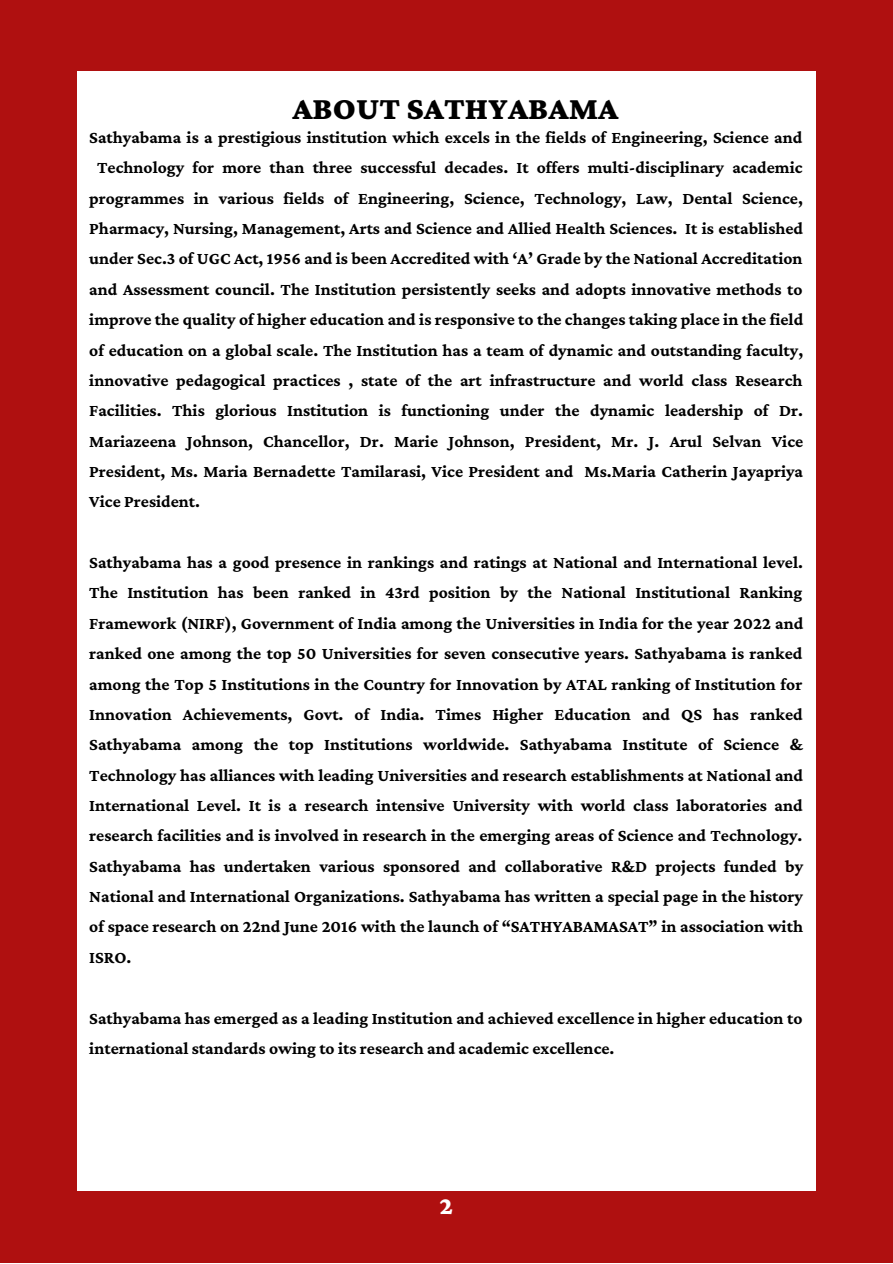
<style>
.page{position:relative;width:893px;height:1264px;background:#fff}
.page>*{position:absolute;margin:0;border:0;box-sizing:border-box;transform-origin:0 0}
.t1{font:900 32.7px "Crimson Pro";color:#000}
.t2{font:900 25.35px "Crimson Pro";color:#fff}
.t3{font:700 17.4px/30.3px "Crimson Pro";color:#000;text-align:justify}
</style>
<div class="page">
<div style="left:0;top:0;width:892px;height:1262px;background:#af1010"></div>
<div style="left:77px;top:71px;width:738px;height:1119px;background:#fff"></div>
<h1 class="t1" style="left:292px;top:89px;width:327px">ABOUT SATHYABAMA</h1>
<p class="t3" style="left:89px;top:122px;width:714px">Sathyabama is a prestigious institution which excels in the fields of Engineering, Science and</p>
<p class="t3" style="left:97px;top:152px;width:707px">Technology for more than three successful decades. It offers multi-disciplinary academic</p>
<p class="t3" style="left:89px;top:183px;width:715px">programmes in various fields of Engineering, Science, Technology, Law, Dental Science,</p>
<p class="t3" style="left:89px;top:213px;width:715px">Pharmacy, Nursing, Management, Arts and Science and Allied Health Sciences. It is established</p>
<p class="t3" style="left:89px;top:243px;width:714px">under Sec.3 of UGC Act, 1956 and is been Accredited with ‘A’ Grade by the National Accreditation</p>
<p class="t3" style="left:89px;top:274px;width:714px">and Assessment council. The Institution persistently seeks and adopts innovative methods to</p>
<p class="t3" style="left:89px;top:304px;width:715px">improve the quality of higher education and is responsive to the changes taking place in the field</p>
<p class="t3" style="left:89px;top:334px;width:715px">of education on a global scale. The Institution has a team of dynamic and outstanding faculty,</p>
<p class="t3" style="left:89px;top:365px;width:714px">innovative pedagogical practices , state of the art infrastructure and world class Research</p>
<p class="t3" style="left:89px;top:395px;width:715px">Facilities. This glorious Institution is functioning under the dynamic leadership of Dr.</p>
<p class="t3" style="left:89px;top:425px;width:715px">Mariazeena Johnson, Chancellor, Dr. Marie Johnson, President, Mr. J. Arul Selvan Vice</p>
<p class="t3" style="left:89px;top:456px;width:715px">President, Ms. Maria Bernadette Tamilarasi, Vice President and Ms.Maria Catherin Jayapriya</p>
<p class="t3" style="left:89px;top:486px;width:112px">Vice President.</p>
<p class="t3" style="left:89px;top:547px;width:715px">Sathyabama has a good presence in rankings and ratings at National and International level.<br>The Institution has been ranked in 43rd position by the National Institutional Ranking Framework (NIRF), Government of India among the Universities in India for the year 2022 and ranked one among the top 50 Universities for seven consecutive years. Sathyabama is ranked among the Top 5 Institutions in the Country for Innovation by ATAL ranking of Institution for Innovation Achievements, Govt. of India. Times Higher Education and QS has ranked Sathyabama among the top Institutions worldwide. Sathyabama Institute of Science &amp; Technology has alliances with leading Universities and research establishments at National and International Level. It is a research intensive University with world class laboratories and research facilities and is involved in research in the emerging areas of Science and Technology.<br>Sathyabama has undertaken various sponsored and collaborative R&amp;D projects funded by National and International Organizations. Sathyabama has written a special page in the history of space research on 22nd June 2016 with the launch of “SATHYABAMASAT” in association with ISRO.</p>
<p class="t3" style="left:89px;top:1002px;width:714px">Sathyabama has emerged as a leading Institution and achieved excellence in higher education to international standards owing to its research and academic excellence.</p>
<h2 class="t2" style="left:439px;top:1191px;width:15px">2</h2>
</div>
